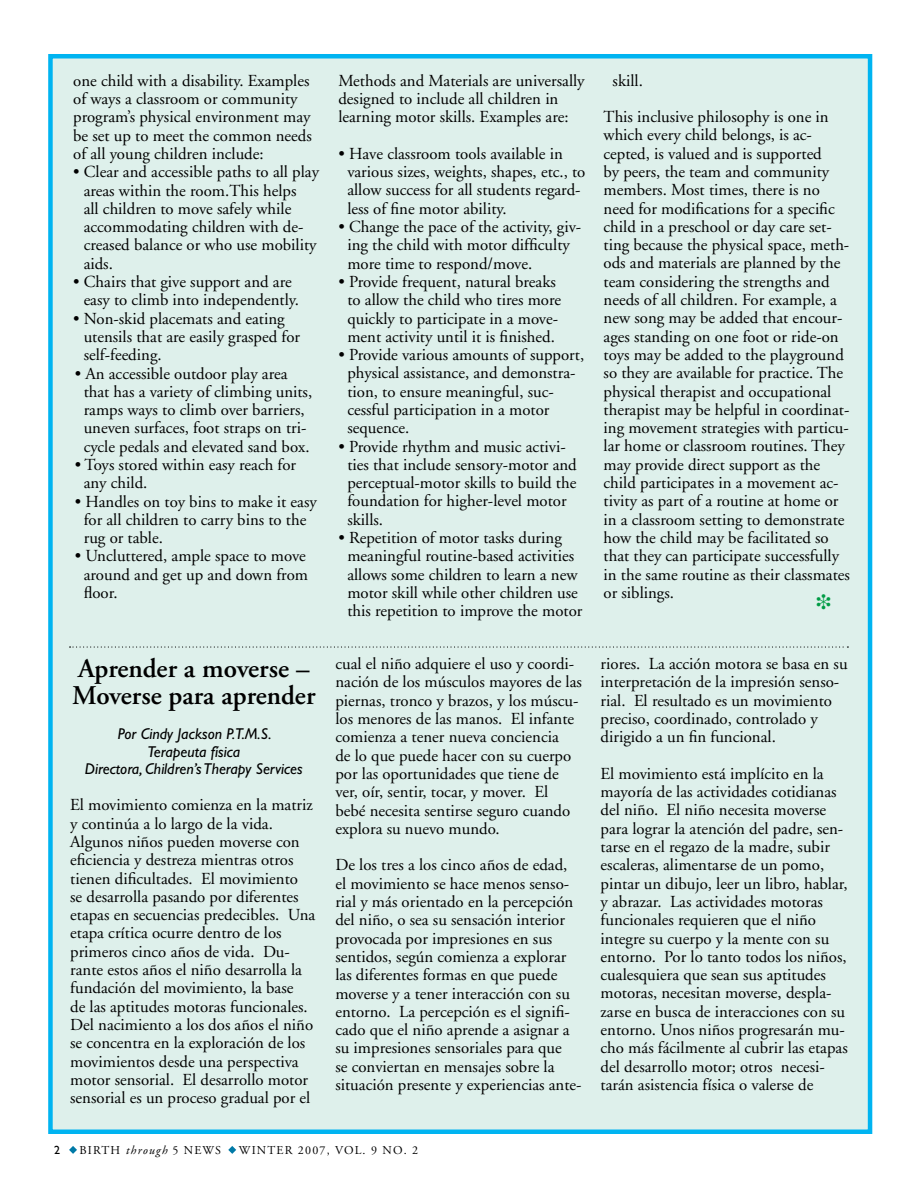
<style>
.page{position:relative;width:918px;height:1188px;background:#fff}
.page>*{position:absolute;margin:0;border:0;box-sizing:border-box;transform-origin:0 0}
.t1{font:600 27px/27px "Adobe Garamond";color:#000}
.t2{font:16.8px/18.3px "Adobe Garamond";color:#000}
.t3{font:italic 15.75px/17.2px "Gill Sans";color:#000;text-align:center}
.t4{font:12px "Adobe Garamond";letter-spacing:.1em;color:#000}
.t5{font:italic 12px "Adobe Garamond";letter-spacing:.1em;color:#000}
.t6{font:12px "Gill Sans";color:#000}
.s1{font-style:normal}
</style>
<div class="page">
<svg style="left:69px;top:1146px;width:8px;height:8px"></svg>
<svg style="left:228px;top:1146px;width:8px;height:8px"></svg>
<div style="left:48px;top:54px;width:824px;height:1080px;background:#def0eb;border:4px solid #00b4f1"></div>
<svg style="left:70px;top:646px;width:778px;height:2px"></svg>
<p class="t2" style="left:73px;top:72px;width:240px">one child with a disability. Examples of ways a classroom or community program’s physical environment may be set up to meet the common needs of all young children include:</p>
<p class="t2" style="left:84px;top:163px;width:237px;text-indent:-10px">• Clear and accessible paths to all play areas within the room.This helps<br>all children to move safely while accommodating children with de&shy;creased balance or who use mobility aids.</p>
<p class="t2" style="left:84px;top:273px;width:217px;text-indent:-10px">• Chairs that give support and are easy to climb into independently.</p>
<p class="t2" style="left:84px;top:310px;width:218px;text-indent:-10px">• Non-skid placemats and eating utensils that are easily grasped for self-feeding.</p>
<p class="t2" style="left:84px;top:364px;width:230px;text-indent:-9px">• An accessible outdoor play area that has a variety of climbing units, ramps ways to climb over barriers, uneven surfaces, foot straps on tri&shy;cycle pedals and elevated sand box.</p>
<p class="t2" style="left:84px;top:456px;width:214px;text-indent:-9px">• Toys stored within easy reach for any child.</p>
<p class="t2" style="left:84px;top:493px;width:235px;text-indent:-9px">• Handles on toy bins to make it easy for all children to carry bins to the rug or table.</p>
<p class="t2" style="left:84px;top:547px;width:226px;text-indent:-9px">• Uncluttered, ample space to move around and get up and down from floor.</p>
<h1 class="t1" style="left:72px;top:655px;width:245px">Aprender a moverse –<br>Moverse para aprender</h1>
<p class="t3" style="left:85px;top:725px;width:219px">Por Cindy Jackson P.T.M.S.<br>Terapeuta física<br>Directora, Children’s Therapy Services</p>
<p class="t2" style="left:70px;top:796px;width:247px">El movimiento comienza en la matriz y continúa a lo largo de la vida.<br>Algunos niños pueden moverse con eficiencia y destreza mientras otros tienen dificultades. El movimiento<br>se desarrolla pasando por diferentes etapas en secuencias predecibles. Una etapa crítica ocurre dentro de los primeros cinco años de vida. Du&shy;rante estos años el niño desarrolla la fundación del movimiento, la base<br>de las aptitudes motoras funcionales.<br>Del nacimiento a los dos años el niño se concentra en la exploración de los movimientos desde una perspectiva motor sensorial. El desarrollo motor sensorial es un proceso gradual por el</p>
<p class="t2" style="left:338px;top:72px;width:248px">Methods and Materials are universally designed to include all children in learning motor skills. Examples are:</p>
<p class="t2" style="left:347px;top:145px;width:240px;text-indent:-9px">• Have classroom tools available in various sizes, weights, shapes, etc., to allow success for all students regard&shy;less of fine motor ability.</p>
<p class="t2" style="left:347px;top:218px;width:235px;text-indent:-9px">• Change the pace of the activity, giv&shy;ing the child with motor difficulty more time to respond/move.</p>
<p class="t2" style="left:338px;top:273px;width:224px;text-align:center">• Provide frequent, natural breaks to allow the child who tires more quickly to participate in a move&shy;ment activity until it is finished.</p>
<p class="t2" style="left:347px;top:346px;width:238px;text-indent:-9px">• Provide various amounts of support, physical assistance, and demonstra&shy;tion, to ensure meaningful, suc&shy;cessful participation in a motor sequence.</p>
<p class="t2" style="left:347px;top:438px;width:231px;text-indent:-9px">• Provide rhythm and music activi&shy;ties that include sensory-motor and perceptual-motor skills to build the foundation for higher-level motor skills.</p>
<p class="t2" style="left:347px;top:529px;width:237px;text-indent:-9px">• Repetition of motor tasks during meaningful routine-based activities allows some children to learn a new motor skill while other children use this repetition to improve the motor</p>
<p class="t2" style="left:335px;top:655px;width:248px">cual el niño adquiere el uso y coordi&shy;nación de los músculos mayores de las piernas, tronco y brazos, y los múscu&shy;los menores de las manos. El infante comienza a tener nueva conciencia<br>de lo que puede hacer con su cuerpo por las oportunidades que tiene de ver, oír, sentir, tocar, y mover. El bebé necesita sentirse seguro cuando explora su nuevo mundo.</p>
<p class="t2" style="left:335px;top:856px;width:248px">De los tres a los cinco años de edad, el movimiento se hace menos senso&shy;rial y más orientado en la percepción del niño, o sea su sensación interior provocada por impresiones en sus sentidos, según comienza a explorar las diferentes formas en que puede moverse y a tener interacción con su entorno. La percepción es el signifi&shy;cado que el niño aprende a asignar a su impresiones sensoriales para que<br>se conviertan en mensajes sobre la situación presente y experiencias ante-</p>
<p class="t6" style="left:54px;top:1143px;width:7px">2</p>
<p class="t4" style="left:79px;top:1143px;width:17px">Birt</p>
<p class="t5" style="left:111px;top:1143px;width:112px"><span class="s1">h</span> through <span class="s1">5 News</span></p>
<p class="t4" style="left:239px;top:1143px;width:22px">Wint</p>
<p class="t4" style="left:277px;top:1143px;width:143px">er 2007, Vol. 9 No . 2</p>
<p class="t2" style="left:604px;top:62px;width:227px;line-height:36.6px;text-indent:9px">skill.<br>This inclusive philosophy is one in</p>
<p class="t2" style="left:604px;top:126px;width:248px">which every child belongs, is ac&shy;cepted, is valued and is supported<br>by peers, the team and community members. Most times, there is no need for modifications for a specific child in a preschool or day care set&shy;ting because the physical space, meth&shy;ods and materials are planned by the team considering the strengths and needs of all children. For example, a new song may be added that encour&shy;ages standing on one foot or ride-on toys may be added to the playground so they are available for practice. The physical therapist and occupational therapist may be helpful in coordinat&shy;ing movement strategies with particu&shy;lar home or classroom routines. They may provide direct support as the child participates in a movement ac&shy;tivity as part of a routine at home or in a classroom setting to demonstrate how the child may be facilitated so that they can participate successfully in the same routine as their classmates or siblings.</p>
<p class="t2" style="left:601px;top:655px;width:249px">riores. La acción motora se basa en su interpretación de la impresión senso&shy;rial. El resultado es un movimiento preciso, coordinado, controlado y dirigido a un fin funcional.</p>
<p class="t2" style="left:601px;top:765px;width:249px">El movimiento está implícito en la mayoría de las actividades cotidianas del niño. El niño necesita moverse para lograr la atención del padre, sen&shy;tarse en el regazo de la madre, subir escaleras, alimentarse de un pomo, pintar un dibujo, leer un libro, hablar, y abrazar. Las actividades motoras funcionales requieren que el niño integre su cuerpo y la mente con su entorno. Por lo tanto todos los niños, cualesquiera que sean sus aptitudes motoras, necesitan moverse, despla&shy;zarse en busca de interacciones con su entorno. Unos niños progresarán mu&shy;cho más fácilmente al cubrir las etapas del desarrollo motor; otros necesi&shy;tarán asistencia física o valerse de</p>
</div>
